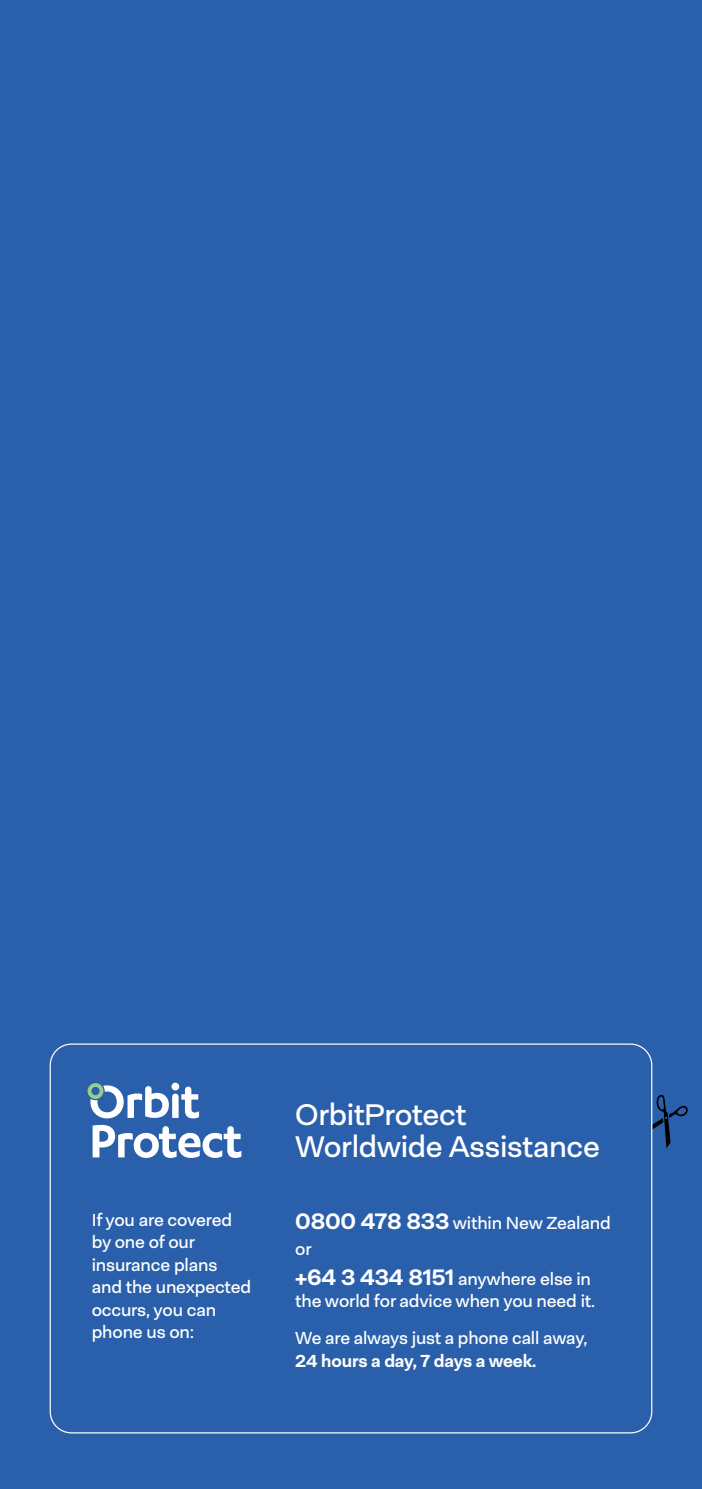
<style>
.page{position:relative;width:702px;height:1489px;background:#fff}
.page>*{position:absolute;margin:0;border:0;box-sizing:border-box;transform-origin:0 0}
.t1{font:30px/32.5px "Neogrotesk Ess";letter-spacing:-.015em;color:#fff}
.t2{font:17.5px/22.5px "Neogrotesk Ess";letter-spacing:-.01em;color:#fff}
.t3{font:700 17.5px "Neogrotesk Ess";letter-spacing:-.01em;color:#fff}
.s1{font-weight:700;font-size:22.5px}
</style>
<div class="page">
<div style="left:0;top:0;width:702px;height:1488px;background:#2a60ab"></div>
<svg style="left:652px;top:1094px;width:35px;height:53px"></svg>
<svg style="left:93px;top:1124px;width:148px;height:33px"></svg>
<svg style="left:88px;top:1082px;width:111px;height:36px"></svg>
<h1 class="t1" style="left:295px;top:1097px;width:306px">OrbitProtect<br>Worldwide Assistance</h1>
<p class="t2" style="left:92px;top:1207px;width:161px">If you are covered by one of our insurance plans and the unexpected occurs, you can phone us on:</p>
<p class="t2" style="left:295px;top:1209px;width:317px;line-height:26px"><span class="s1">0800 478 833</span> within New Zealand or</p>
<p class="t2" style="left:295px;top:1267px;width:301px"><span class="s1">+64 3 434 8151</span> anywhere else in the world for advice when you need it.</p>
<p class="t2" style="left:295px;top:1326px;width:294px">We are always just a phone call away,</p>
<p class="t3" style="left:295px;top:1349px;width:243px">24 hours a day, 7 days a week.</p>
</div>
